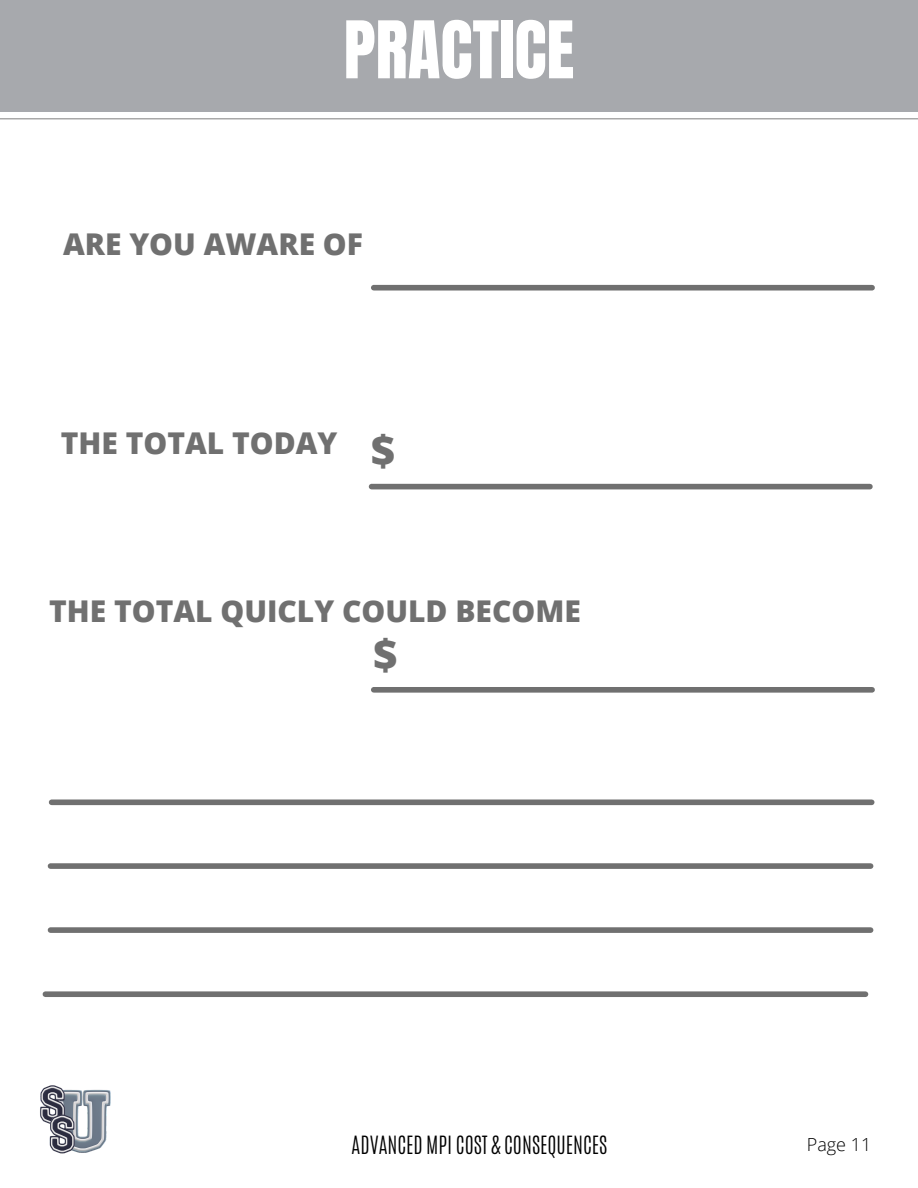
<style>
.page{position:relative;width:918px;height:1188px;background:#fff}
.page>*{position:absolute;margin:0;border:0;box-sizing:border-box;transform-origin:0 0}
.t1{font:67.5px "Anton";color:#fff}
.t2{font:800 42px "Open Sans";color:#707070}
.t3{font:800 30px "Open Sans";color:#707070}
.t4{font:300 21px "Antonio";color:#000}
.t5{font:300 18px "Open Sans";color:#000}
</style>
<div class="page">
<div style="left:0;top:0;width:918px;height:112px;background:#a7a9ad"></div>
<hr style="left:0;top:118px;width:918px;height:1px;background:#8d8d8d">
<div style="left:52px;top:799px;width:820px;height:6px;background:#707070"></div>
<div style="left:51px;top:863px;width:820px;height:6px;background:#707070"></div>
<div style="left:51px;top:927px;width:820px;height:6px;background:#707070"></div>
<div style="left:45px;top:991px;width:821px;height:6px;background:#707070"></div>
<img style="left:40px;top:1085px;width:71px;height:69px">
<div style="left:374px;top:285px;width:498px;height:6px;background:#707070"></div>
<div style="left:372px;top:484px;width:498px;height:5px;background:#707070"></div>
<div style="left:374px;top:687px;width:498px;height:6px;background:#707070"></div>
<p class="t1" style="left:344px;top:1px;width:232px">PRACTICE</p>
<p class="t3" style="left:63px;top:223px;width:301px">ARE YOU AWARE OF</p>
<p class="t3" style="left:61px;top:422px;width:278px">THE TOTAL TODAY</p>
<p class="t2" style="left:371px;top:421px;width:26px">$</p>
<p class="t3" style="left:49px;top:590px;width:533px">THE TOTAL QUICLY COULD BECOME</p>
<p class="t2" style="left:373px;top:625px;width:26px">$</p>
<p class="t4" style="left:352px;top:1130px;width:257px">ADVANCED MPI COST &amp; CONSEQUENCES</p>
<p class="t5" style="left:807px;top:1131px;width:66px">Page 11</p>
</div>
